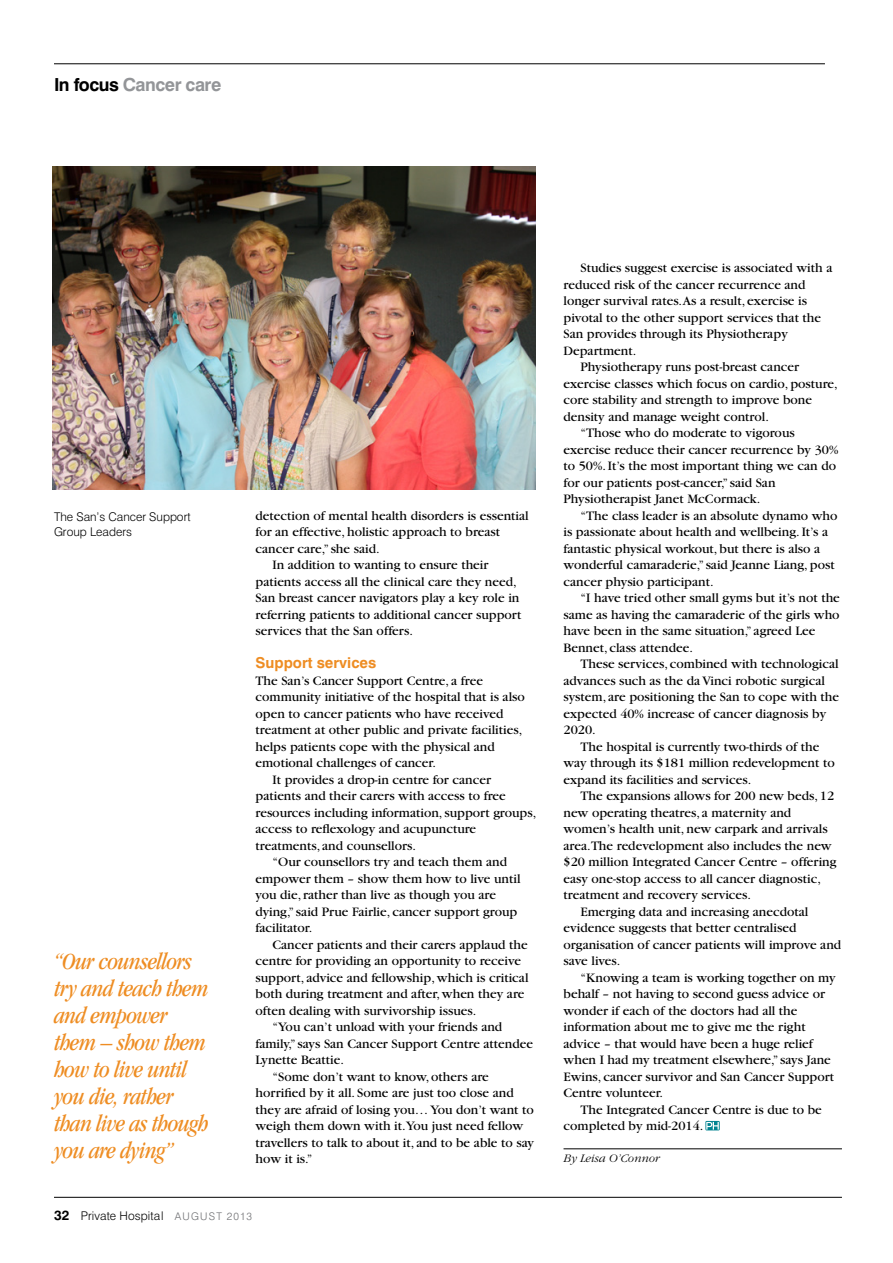
<style>
.page{position:relative;width:893px;height:1263px;background:#fff}
.page>*{position:absolute;margin:0;border:0;box-sizing:border-box;transform-origin:0 0}
._7_Quote{font:italic condensed 24px/27px "Garamond";letter-spacing:-.025em;color:#ee8d23}
.t1{font:700 18px "Swiss 721 BT";letter-spacing:-.03em;color:#939598}
._6__Cross_Head{font:700 15px "Swiss 721 BT";color:#ee8d23}
._4_Body{font:13.5px/16.5px "Garamond";color:#000}
._5_Body-noindent{font:13.5px/16.5px "Garamond";color:#000}
._5_Caption{font:300 12px/15px "Swiss 721 BT";color:#000}
.SignOff{font:italic 300 12px "Garamond";color:#000}
.s1{color:#000}
.s2{font-weight:700;font-size:13.5px}
.s3{font-size:10.5px;color:#6d6e71}
</style>
<div class="page">
<hr style="left:54px;top:1197px;width:788px;height:1px;background:#000">
<hr style="left:54px;top:64px;width:771px;height:1px;background:#000">
<img style="left:52px;top:167px;width:483px;height:323px">
<hr style="left:563px;top:1148px;width:279px;height:1px;background:#000">
<svg style="left:705px;top:1121px;width:15px;height:9px"></svg>
<svg style="left:706px;top:1122px;width:13px;height:7px"></svg>
<h2 class="t1" style="left:54px;top:73px;width:169px"><span class="s1">In focus</span> Cancer care</h2>
<p class="_5_Caption" style="left:54px;top:509px;width:138px">The San’s Cancer Support<br>Group Leaders</p>
<p class="_7_Quote" style="left:54px;top:947px;width:156px">“Our counsellors try and teach them and empower them – show them how to live until you die, rather than live as though you are dying”</p>
<p class="_4_Body" style="left:256px;top:508px;width:275px">detection of mental health disorders is essential for an effective, holistic approach to breast cancer care,” she said.</p>
<p class="_4_Body" style="left:256px;top:557px;width:267px;text-indent:17px">In addition to wanting to ensure their patients access all the clinical care they need, San breast cancer navigators play a key role in referring patients to additional cancer support services that the San offers.</p>
<p class="_6__Cross_Head" style="left:256px;top:654px;width:122px">Support services</p>
<p class="_5_Body-noindent" style="left:256px;top:673px;width:271px">The San’s Cancer Support Centre, a free community initiative of the hospital that is also open to cancer patients who have received treatment at other public and private facilities, helps patients cope with the physical and emotional challenges of cancer.</p>
<p class="_4_Body" style="left:256px;top:772px;width:282px;text-indent:17px">It provides a drop-in centre for cancer patients and their carers with access to free resources including information, support groups, access to reflexology and acupuncture treatments, and counsellors.</p>
<p class="_4_Body" style="left:256px;top:854px;width:266px;text-indent:17px">“Our counsellors try and teach them and empower them – show them how to live until you die, rather than live as though you are dying,” said Prue Fairlie, cancer support group facilitator.</p>
<p class="_4_Body" style="left:256px;top:937px;width:274px;text-indent:17px">Cancer patients and their carers applaud the centre for providing an opportunity to receive support, advice and fellowship, which is critical both during treatment and after, when they are often dealing with survivorship issues.</p>
<p class="_4_Body" style="left:256px;top:1019px;width:279px;text-indent:17px">“You can’t unload with your friends and family,” says San Cancer Support Centre attendee<br>Lynette Beattie.</p>
<p class="_4_Body" style="left:256px;top:1069px;width:280px;text-indent:17px">“Some don’t want to know, others are horrified by it all. Some are just too close and they are afraid of losing you… You don’t want to weigh them down with it.You just need fellow travellers to talk to about it, and to be able to say how it is.”</p>
<p class="_5_Caption" style="left:54px;top:1208px;width:200px"><span class="s2">32</span> Private Hospital <span class="s3">AUGUST 2013</span></p>
<p class="_4_Body" style="left:563px;top:260px;width:270px;text-indent:17px">Studies suggest exercise is associated with a reduced risk of the cancer recurrence and longer survival rates.As a result, exercise is pivotal to the other support services that the San provides through its Physiotherapy Department.</p>
<p class="_4_Body" style="left:563px;top:359px;width:276px;text-indent:17px">Physiotherapy runs post-breast cancer exercise classes which focus on cardio, posture, core stability and strength to improve bone density and manage weight control.</p>
<p class="_4_Body" style="left:563px;top:425px;width:276px;text-indent:17px">“Those who do moderate to vigorous exercise reduce their cancer recurrence by 30% to 50%. It’s the most important thing we can do for our patients post-cancer,” said San Physiotherapist Janet McCormack.</p>
<p class="_4_Body" style="left:563px;top:508px;width:276px;text-indent:17px">“The class leader is an absolute dynamo who is passionate about health and wellbeing. It’s a fantastic physical workout, but there is also a wonderful camaraderie,” said Jeanne Liang, post cancer physio participant.</p>
<p class="_4_Body" style="left:563px;top:590px;width:278px;text-indent:17px">“I have tried other small gyms but it’s not the same as having the camaraderie of the girls who have been in the same situation,” agreed Lee Bennet, class attendee.</p>
<p class="_4_Body" style="left:563px;top:656px;width:277px;text-indent:17px">These services, combined with technological advances such as the da Vinci robotic surgical system, are positioning the San to cope with the expected 40% increase of cancer diagnosis by 2020.</p>
<p class="_4_Body" style="left:563px;top:739px;width:273px;text-indent:17px">The hospital is currently two-thirds of the way through its $181 million redevelopment to expand its facilities and services.</p>
<p class="_4_Body" style="left:563px;top:788px;width:275px;text-indent:17px">The expansions allows for 200 new beds, 12 new operating theatres, a maternity and women’s health unit, new carpark and arrivals area.The redevelopment also includes the new $20 million Integrated Cancer Centre – offering easy one-stop access to all cancer diagnostic, treatment and recovery services.</p>
<p class="_4_Body" style="left:563px;top:904px;width:279px;text-indent:17px">Emerging data and increasing anecdotal evidence suggests that better centralised organisation of cancer patients will improve and save lives.</p>
<p class="_4_Body" style="left:563px;top:970px;width:274px;text-indent:17px">“Knowing a team is working together on my behalf – not having to second guess advice or wonder if each of the doctors had all the information about me to give me the right advice – that would have been a huge relief when I had my treatment elsewhere,” says Jane Ewins, cancer survivor and San Cancer Support Centre volunteer.</p>
<p class="_4_Body" style="left:563px;top:1102px;width:260px;text-indent:17px">The Integrated Cancer Centre is due to be completed by mid-2014.</p>
<p class="SignOff" style="left:563px;top:1152px;width:97px">By Leisa O’Connor</p>
</div>
